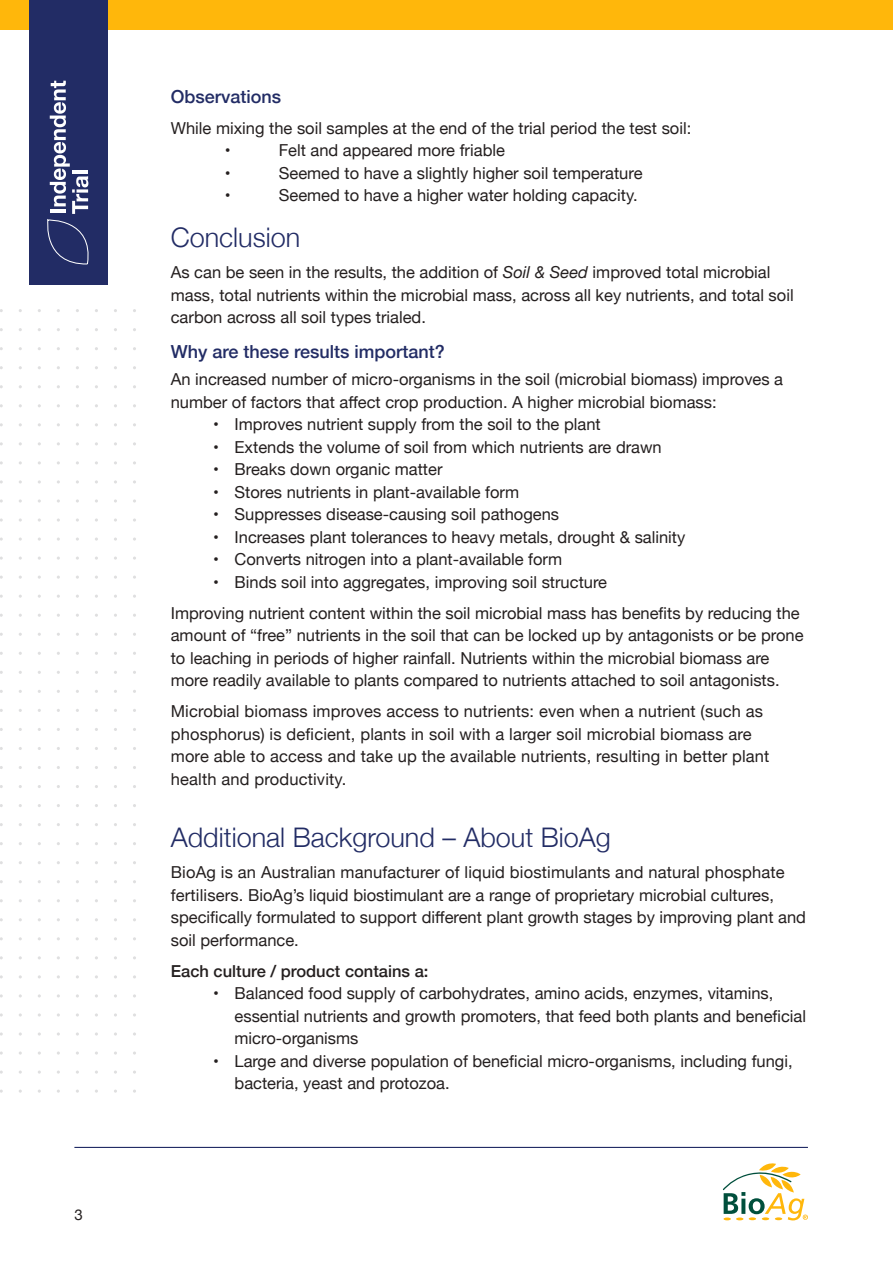
<style>
.page{position:relative;width:893px;height:1263px;background:#fff}
.page>*{position:absolute;margin:0;border:0;box-sizing:border-box;transform-origin:0 0}
.t1{font:300 27px "Helvetica Neue";color:#222c65}
.t2{font:500 18px "Helvetica Neue";color:#222c65}
.t3{font:16.5px/22.5px "Helvetica Neue";color:#241f1f}
.t4{font:500 16.5px "Helvetica Neue";color:#241f1f}
.t5{font:15px "Helvetica Neue";color:#241f1f}
.s1{font-style:italic}
</style>
<div class="page">
<div style="left:0;top:0;width:893px;height:30px;background:#ffb70b"></div>
<hr style="left:74px;top:1147px;width:734px;height:1px;background:#222c65">
<svg style="left:723px;top:1163px;width:85px;height:57px"></svg>
<div style="left:29px;top:0;width:78px;height:285px;background:#222c65"></div>
<svg style="left:47px;top:81px;width:42px;height:184px"></svg>
<hr style="left:72px;top:171px;width:16px;height:3px;background:#fff">
<p class="t5" style="left:74px;top:1204px;width:10px">3</p>
<p class="t2" style="left:171px;top:82px;width:112px">Observations</p>
<p class="t3" style="left:225px;top:118px;width:468px;text-indent:-54px">While mixing the soil samples at the end of the trial period the test soil: •</p>
<p class="t3" style="left:279px;top:140px;width:228px">Felt and appeared more friable</p>
<p class="t3" style="left:225px;top:163px;width:7px">•</p>
<p class="t3" style="left:279px;top:163px;width:365px">Seemed to have a slightly higher soil temperature</p>
<p class="t3" style="left:225px;top:185px;width:7px">•</p>
<p class="t3" style="left:279px;top:185px;width:360px">Seemed to have a higher water holding capacity.</p>
<h1 class="t1" style="left:171px;top:216px;width:131px">Conclusion</h1>
<p class="t3" style="left:171px;top:262px;width:624px">As can be seen in the results, the addition of <span class="s1">Soil &amp; Seed</span> improved total microbial mass, total nutrients within the microbial mass, across all key nutrients, and total soil carbon across all soil types trialed.</p>
<p class="t2" style="left:171px;top:337px;width:276px">Why are these results important?</p>
<p class="t3" style="left:171px;top:369px;width:614px">An increased number of micro-organisms in the soil (microbial biomass) improves a number of factors that affect crop production. A higher microbial biomass:</p>
<p class="t3" style="left:213px;top:414px;width:389px">• Improves nutrient supply from the soil to the plant</p>
<p class="t3" style="left:213px;top:436px;width:450px">• Extends the volume of soil from which nutrients are drawn</p>
<p class="t3" style="left:213px;top:459px;width:231px">• Breaks down organic matter</p>
<p class="t3" style="left:213px;top:481px;width:307px">• Stores nutrients in plant-available form</p>
<p class="t3" style="left:213px;top:504px;width:347px">• Suppresses disease-causing soil pathogens</p>
<p class="t3" style="left:213px;top:526px;width:474px">• Increases plant tolerances to heavy metals, drought &amp; salinity</p>
<p class="t3" style="left:213px;top:549px;width:350px">• Converts nitrogen into a plant-available form</p>
<p class="t3" style="left:171px;top:567px;width:631px;line-height:31px;text-indent:43px">• Binds soil into aggregates, improving soil structure<br>Improving nutrient content within the soil microbial mass has benefits by reducing the</p>
<p class="t3" style="left:171px;top:625px;width:634px">amount of “free” nutrients in the soil that can be locked up by antagonists or be prone to leaching in periods of higher rainfall. Nutrients within the microbial biomass are more readily available to plants compared to nutrients attached to soil antagonists.</p>
<p class="t3" style="left:171px;top:701px;width:600px">Microbial biomass improves access to nutrients: even when a nutrient (such as phosphorus) is deficient, plants in soil with a larger soil microbial biomass are more able to access and take up the available nutrients, resulting in better plant health and productivity.</p>
<h1 class="t1" style="left:171px;top:816px;width:442px">Additional Background – About BioAg</h1>
<p class="t3" style="left:171px;top:862px;width:637px">BioAg is an Australian manufacturer of liquid biostimulants and natural phosphate fertilisers. BioAg’s liquid biostimulant are a range of proprietary microbial cultures, specifically formulated to support different plant growth stages by improving plant and soil performance.</p>
<p class="t4" style="left:171px;top:958px;width:259px">Each culture / product contains a:</p>
<p class="t3" style="left:235px;top:983px;width:573px;text-indent:-21px">• Balanced food supply of carbohydrates, amino acids, enzymes, vitamins, essential nutrients and growth promoters, that feed both plants and beneficial micro-organisms</p>
<p class="t3" style="left:235px;top:1051px;width:560px;text-indent:-21px">• Large and diverse population of beneficial micro-organisms, including fungi, bacteria, yeast and protozoa.</p>
</div>
